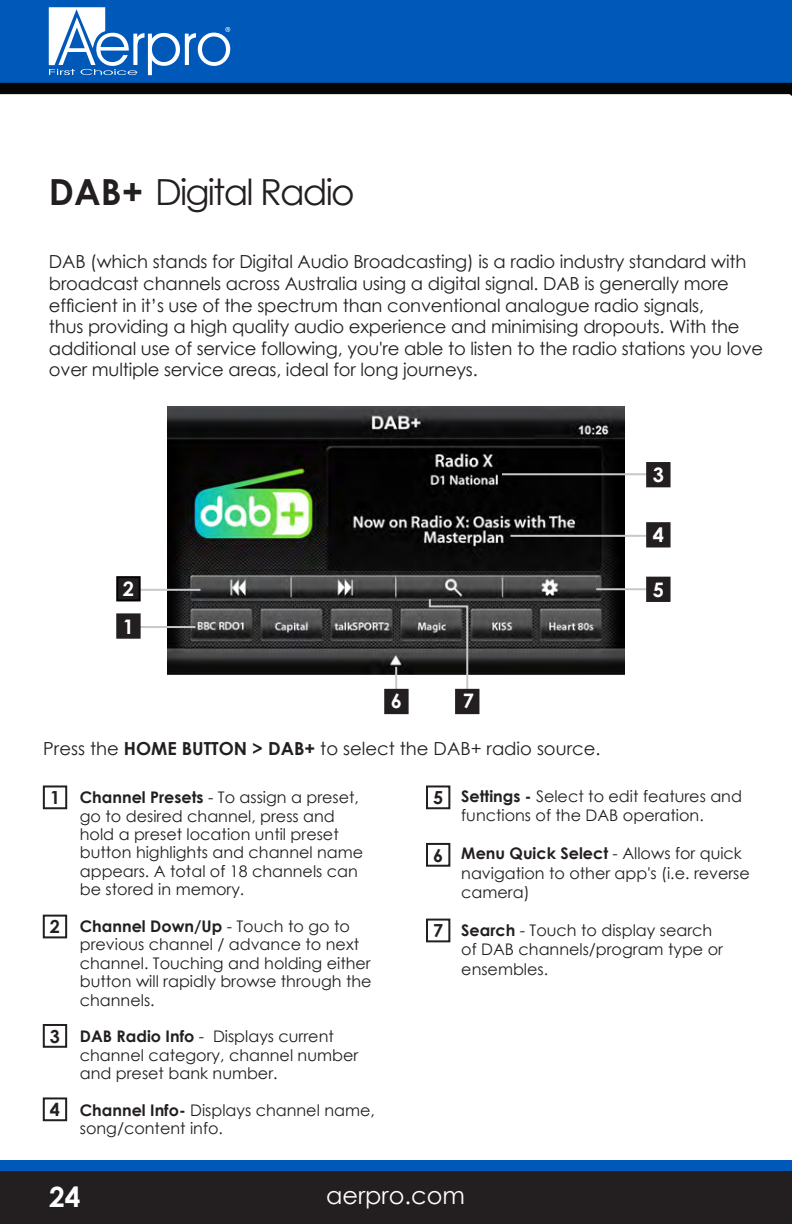
<style>
.page{position:relative;width:792px;height:1224px;background:#fff}
.page>*{position:absolute;margin:0;border:0;box-sizing:border-box;transform-origin:0 0}
.t1{font:36px "Century Gothic";letter-spacing:-.05em;color:#231f20}
.t2{font:700 28px "Century Gothic";color:#fff}
.t3{font:24px "Century Gothic";color:#fff}
.t4{font:700 20px "Century Gothic";color:#fff}
.t5{font:18px/21.6px "Century Gothic";letter-spacing:-.01em;color:#231f20}
.t6{font:700 18px "Century Gothic";color:#231f20}
.t7{font:16px/18.4px "Century Gothic";color:#231f20}
.s1{font-weight:700}
</style>
<div class="page">
<svg style="left:0;top:0;width:792px;height:96px;background:#0650a0"></svg>
<svg style="left:49px;top:7px;width:181px;height:68px"></svg>
<div style="left:0;top:1167px;width:792px;height:57px;background:#231f20"></div>
<div style="left:0;top:1160px;width:792px;height:10px;background:#0058b8"></div>
<div style="left:43px;top:785px;width:24px;height:24px;border:2px solid #231f20"></div>
<div style="left:426px;top:785px;width:24px;height:24px;border:2px solid #231f20"></div>
<div style="left:43px;top:915px;width:24px;height:23px;border:2px solid #231f20"></div>
<div style="left:426px;top:843px;width:24px;height:24px;border:2px solid #231f20"></div>
<div style="left:43px;top:1024px;width:24px;height:24px;border:2px solid #231f20"></div>
<div style="left:426px;top:919px;width:24px;height:23px;border:2px solid #231f20"></div>
<div style="left:43px;top:1097px;width:24px;height:24px;border:2px solid #231f20"></div>
<img style="left:168px;top:407px;width:457px;height:268px">
<hr style="left:395px;top:667px;width:2px;height:24px;background:#c7c8ca">
<hr style="left:502px;top:473px;width:144px;height:2px;background:#c7c8ca">
<hr style="left:134px;top:626px;width:61px;height:2px;background:#c7c8ca">
<hr style="left:134px;top:589px;width:67px;height:2px;background:#c7c8ca">
<hr style="left:596px;top:588px;width:50px;height:2px;background:#c7c8ca">
<hr style="left:510px;top:535px;width:136px;height:2px;background:#c7c8ca">
<div style="left:647px;top:578px;width:23px;height:23px;background:#231f20"></div>
<div style="left:646px;top:577px;width:25px;height:25px;border:2px solid #231f20"></div>
<div style="left:647px;top:463px;width:23px;height:23px;background:#231f20"></div>
<div style="left:646px;top:462px;width:25px;height:25px;border:2px solid #231f20"></div>
<div style="left:647px;top:523px;width:23px;height:23px;background:#231f20"></div>
<div style="left:646px;top:522px;width:25px;height:25px;border:2px solid #231f20"></div>
<div style="left:117px;top:614px;width:23px;height:24px;background:#231f20"></div>
<div style="left:116px;top:613px;width:25px;height:26px;border:2px solid #231f20"></div>
<div style="left:117px;top:577px;width:23px;height:23px;background:#231f20"></div>
<div style="left:116px;top:576px;width:25px;height:25px;border:2px solid #000001"></div>
<div style="left:385px;top:690px;width:23px;height:23px;background:#231f20"></div>
<div style="left:384px;top:689px;width:25px;height:25px;border:2px solid #231f20"></div>
<svg style="left:428px;top:597px;width:41px;height:92px;background:#5f5f5f"></svg>
<div style="left:456px;top:690px;width:22px;height:23px;background:#231f20"></div>
<div style="left:455px;top:689px;width:24px;height:25px;border:2px solid #231f20"></div>
<p class="t1" style="left:49px;top:167px;width:307px"><span class="s1">DAB+</span> Digital Radio</p>
<p class="t5" style="left:49px;top:251px;width:716px">DAB (which stands for Digital Audio Broadcasting) is a radio industry standard with broadcast channels across Australia using a digital signal. DAB is generally more efficient in it’s use of the spectrum than conventional analogue radio signals,<br>thus providing a high quality audio experience and minimising dropouts. With the additional use of service following, you're able to listen to the radio stations you love over multiple service areas, ideal for long journeys.</p>
<p class="t4" style="left:653px;top:460px;width:13px">3</p>
<p class="t4" style="left:123px;top:574px;width:13px">2</p>
<p class="t4" style="left:123px;top:611px;width:13px">1</p>
<p class="t4" style="left:391px;top:686px;width:13px">6</p>
<p class="t4" style="left:463px;top:686px;width:13px">7</p>
<p class="t5" style="left:43px;top:737px;width:559px">Press the <span class="s1">HOME BUTTON &gt; DAB+</span> to select the DAB+ radio source.</p>
<p class="t4" style="left:653px;top:520px;width:13px">4</p>
<p class="t4" style="left:653px;top:574px;width:13px">5</p>
<p class="t6" style="left:50px;top:784px;width:12px">1</p>
<p class="t6" style="left:433px;top:784px;width:12px">5</p>
<p class="t7" style="left:80px;top:788px;width:285px"><span class="s1">Channel Presets</span> - To assign a preset, go to desired channel, press and hold a preset location until preset button highlights and channel name appears. A total of 18 channels can be stored in memory.</p>
<p class="t7" style="left:80px;top:917px;width:293px"><span class="s1">Channel Down/Up</span> - Touch to go to previous channel / advance to next channel. Touching and holding either button will rapidly browse through the channels.</p>
<p class="t7" style="left:80px;top:1027px;width:280px"><span class="s1">DAB Radio Info</span> - Displays current channel category, channel number and preset bank number.</p>
<p class="t7" style="left:80px;top:1101px;width:297px"><span class="s1">Channel Info-</span> Displays channel name, song/content info.</p>
<p class="t6" style="left:433px;top:841px;width:12px">6</p>
<p class="t6" style="left:50px;top:913px;width:12px">2</p>
<p class="t6" style="left:433px;top:917px;width:12px">7</p>
<p class="t6" style="left:50px;top:1022px;width:12px">3</p>
<p class="t6" style="left:50px;top:1096px;width:12px">4</p>
<p class="t7" style="left:461px;top:786px;width:282px;line-height:19.2px"><span class="s1">Settings -</span> Select to edit features and functions of the DAB operation.</p>
<p class="t7" style="left:461px;top:844px;width:290px;line-height:19.2px"><span class="s1">Menu Quick Select</span> - Allows for quick navigation to other app's (i.e. reverse camera)</p>
<p class="t7" style="left:461px;top:921px;width:263px;line-height:19.2px"><span class="s1">Search</span> - Touch to display search of DAB channels/program type or ensembles.</p>
<h2 class="t2" style="left:49px;top:1176px;width:33px">24</h2>
<h3 class="t3" style="left:326px;top:1179px;width:140px">aerpro.com</h3>
</div>
